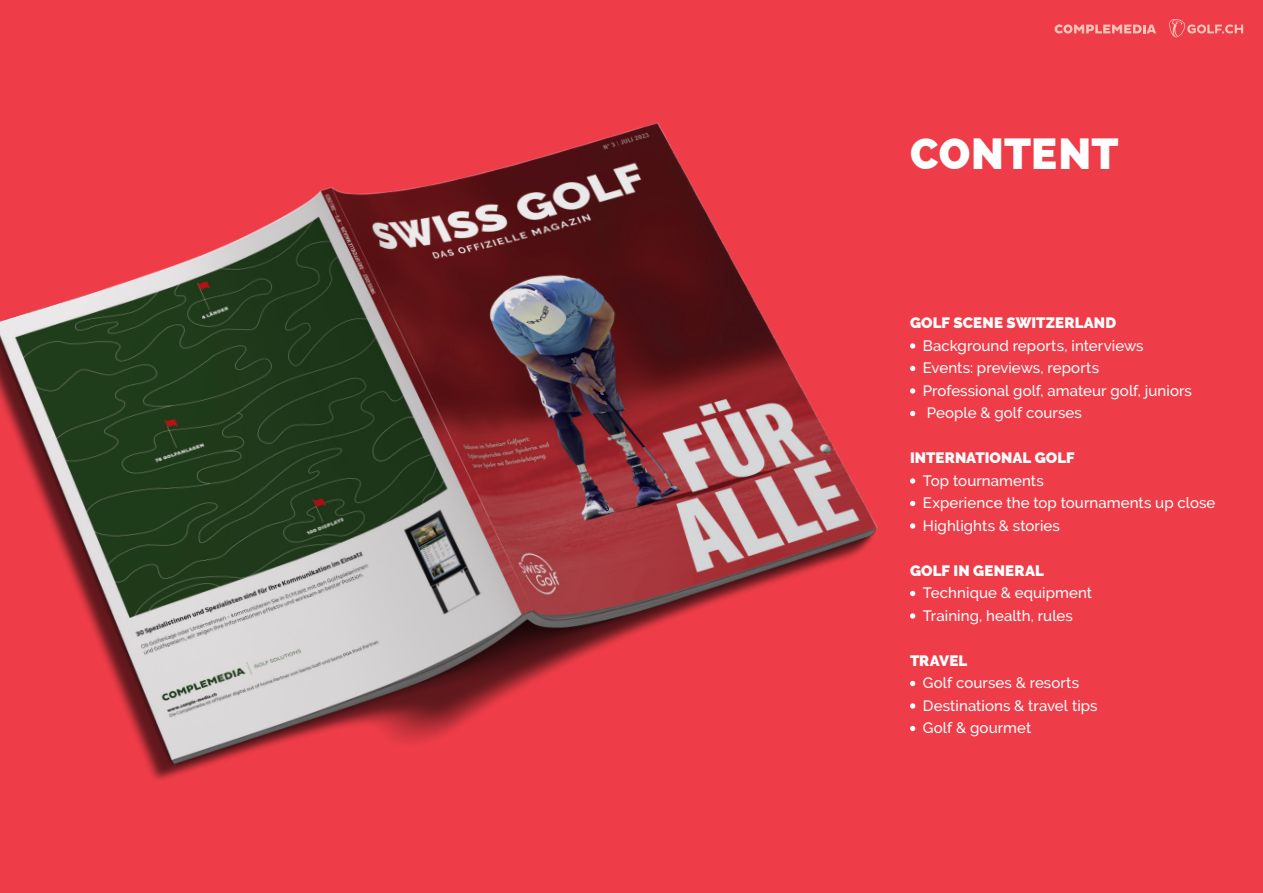
<style>
.page{position:relative;width:1263px;height:893px;background:#ee3d49}
.page>*{position:absolute;margin:0;border:0;box-sizing:border-box;transform-origin:0 0}
.t1{font:800 43.5px "Raleway";letter-spacing:.005em;color:#fff}
.t2{font:500 15px/22.5px "Raleway";letter-spacing:.005em;color:#fff}
.t3{font:900 15px "Raleway";letter-spacing:.01em;color:#fff}
</style>
<div class="page">
<img style="left:0;top:122px;width:878px;height:658px">
<svg style="left:910px;top:343px;width:5px;height:6px"></svg>
<svg style="left:910px;top:366px;width:5px;height:5px"></svg>
<svg style="left:910px;top:388px;width:5px;height:6px"></svg>
<svg style="left:910px;top:411px;width:5px;height:5px"></svg>
<svg style="left:910px;top:478px;width:5px;height:6px"></svg>
<svg style="left:910px;top:501px;width:5px;height:5px"></svg>
<svg style="left:910px;top:523px;width:5px;height:6px"></svg>
<svg style="left:910px;top:591px;width:5px;height:5px"></svg>
<svg style="left:910px;top:613px;width:5px;height:6px"></svg>
<svg style="left:910px;top:681px;width:5px;height:5px"></svg>
<svg style="left:910px;top:703px;width:5px;height:6px"></svg>
<svg style="left:910px;top:726px;width:5px;height:5px"></svg>
<svg style="left:1054px;top:24px;width:102px;height:10px"></svg>
<svg style="left:1169px;top:19px;width:74px;height:18px"></svg>
<h1 class="t1" style="left:910px;top:128px;width:210px">CONTENT</h1>
<p class="t3" style="left:910px;top:314px;width:208px">GOLF SCENE SWITZERLAND</p>
<p class="t2" style="left:923px;top:334px;width:271px">Background reports, interviews<br>Events: previews, reports<br>Professional golf, amateur golf, juniors<br>People &amp; golf courses</p>
<p class="t3" style="left:910px;top:449px;width:166px">INTERNATIONAL GOLF</p>
<p class="t2" style="left:923px;top:469px;width:294px">Top tournaments<br>Experience the top tournaments up close<br>Highlights &amp; stories</p>
<p class="t3" style="left:910px;top:562px;width:135px">GOLF IN GENERAL</p>
<p class="t2" style="left:923px;top:582px;width:171px">Technique &amp; equipment<br>Training, health, rules</p>
<p class="t3" style="left:910px;top:652px;width:59px">TRAVEL</p>
<p class="t2" style="left:923px;top:672px;width:176px">Golf courses &amp; resorts<br>Destinations &amp; travel tips<br>Golf &amp; gourmet</p>
</div>
